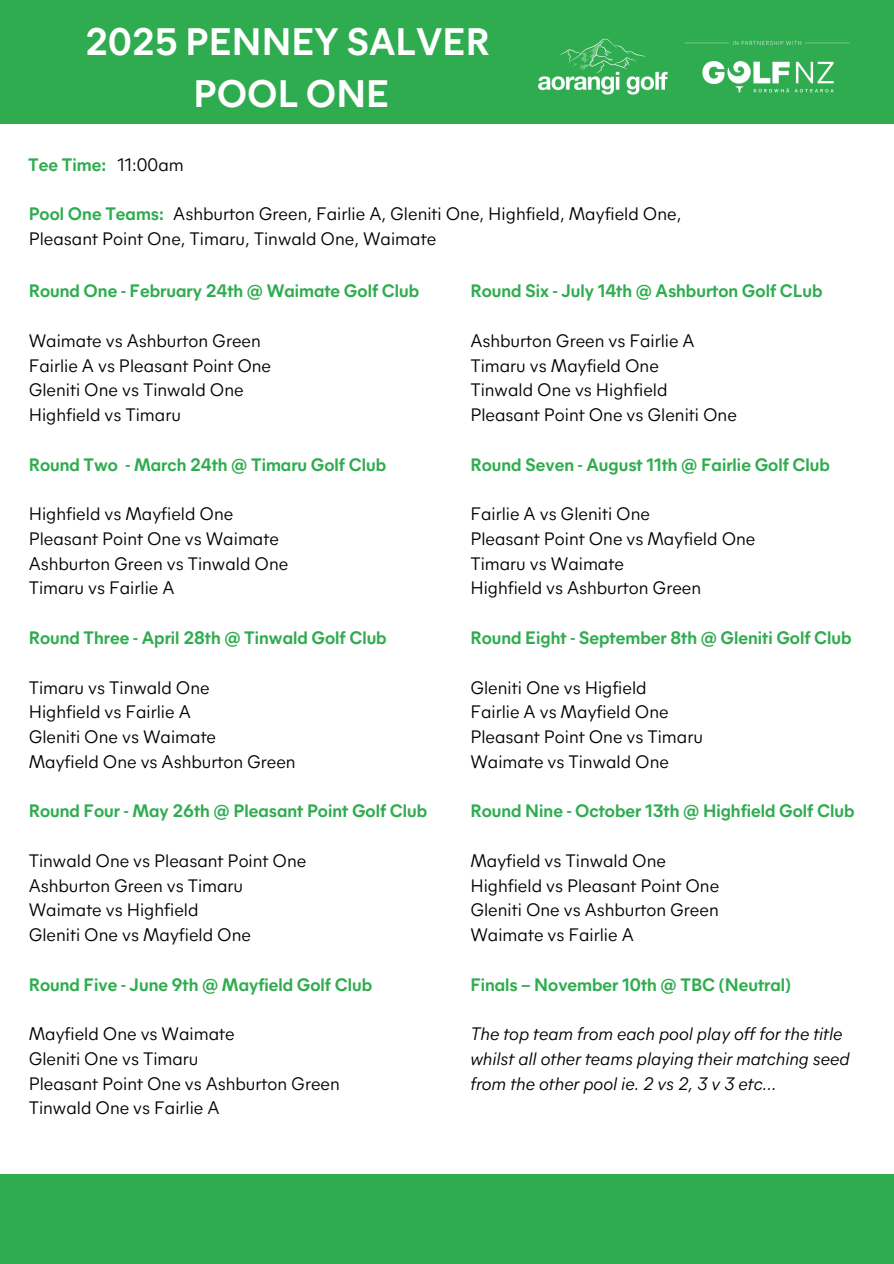
<style>
.page{position:relative;width:894px;height:1264px;background:#fff}
.page>*{position:absolute;margin:0;border:0;box-sizing:border-box;transform-origin:0 0}
.t1{font:700 38.25px/52.8px "Mier A";color:#fff;text-align:center}
.t2{font:18px "Mier A";color:#000}
.t3{font:700 18px "Mier A";color:#30ac50}
.t4{font:italic 18px "Mier A";color:#000}
</style>
<div class="page">
<div style="left:0;top:0;width:893px;height:123px;background:#30ac50"></div>
<div style="left:0;top:1174px;width:893px;height:89px;background:#30ac50"></div>
<img style="left:538px;top:38px;width:312px;height:57px">
<p class="t1" style="left:85px;top:12px;width:406px">2025 PENNEY SALVER<br>POOL ONE</p>
<h2 class="t3" style="left:28px;top:152px;width:79px">Tee Time:</h2>
<p class="t2" style="left:117px;top:152px;width:68px">11:00am</p>
<p class="t3" style="left:29px;top:200px;width:137px">Pool One Teams:</p>
<p class="t2" style="left:173px;top:200px;width:509px">Ashburton Green, Fairlie A, Gleniti One, Highfield, Mayfield One,</p>
<p class="t2" style="left:29px;top:225px;width:409px">Pleasant Point One, Timaru, Tinwald One, Waimate</p>
<p class="t3" style="left:29px;top:278px;width:392px">Round One - February 24th @ Waimate Golf Club</p>
<h1 class="t2" style="left:29px;top:327px;width:233px">Waimate vs Ashburton Green</h1>
<p class="t2" style="left:29px;top:352px;width:244px">Fairlie A vs Pleasant Point One</p>
<h2 class="t2" style="left:29px;top:377px;width:216px">Gleniti One vs Tinwald One</h2>
<p class="t2" style="left:29px;top:401px;width:154px">Highfield vs Timaru</p>
<p class="t3" style="left:29px;top:451px;width:359px">Round Two - March 24th @ Timaru Golf Club</p>
<p class="t2" style="left:29px;top:500px;width:206px">Highfield vs Mayfield One</p>
<h2 class="t2" style="left:29px;top:525px;width:252px">Pleasant Point One vs Waimate</h2>
<h2 class="t2" style="left:29px;top:550px;width:261px">Ashburton Green vs Tinwald One</h2>
<p class="t2" style="left:29px;top:575px;width:147px">Timaru vs Fairlie A</p>
<p class="t3" style="left:29px;top:624px;width:359px">Round Three - April 28th @ Tinwald Golf Club</p>
<p class="t2" style="left:29px;top:674px;width:182px">Timaru vs Tinwald One</p>
<p class="t2" style="left:29px;top:698px;width:163px">Highfield vs Fairlie A</p>
<h2 class="t2" style="left:29px;top:723px;width:189px">Gleniti One vs Waimate</h2>
<p class="t2" style="left:29px;top:748px;width:268px">Mayfield One vs Ashburton Green</p>
<p class="t3" style="left:29px;top:797px;width:400px">Round Four - May 26th @ Pleasant Point Golf Club</p>
<p class="t2" style="left:29px;top:847px;width:279px">Tinwald One vs Pleasant Point One</p>
<p class="t2" style="left:29px;top:872px;width:216px">Ashburton Green vs Timaru</p>
<h2 class="t2" style="left:29px;top:896px;width:171px">Waimate vs Highfield</h2>
<p class="t2" style="left:29px;top:921px;width:224px">Gleniti One vs Mayfield One</p>
<p class="t3" style="left:29px;top:971px;width:345px">Round Five - June 9th @ Mayfield Golf Club</p>
<p class="t2" style="left:29px;top:1020px;width:207px">Mayfield One vs Waimate</p>
<p class="t2" style="left:29px;top:1045px;width:171px">Gleniti One vs Timaru</p>
<h2 class="t2" style="left:29px;top:1070px;width:312px">Pleasant Point One vs Ashburton Green</h2>
<p class="t2" style="left:29px;top:1094px;width:192px">Tinwald One vs Fairlie A</p>
<p class="t3" style="left:470px;top:278px;width:353px">Round Six - July 14th @ Ashburton Golf CLub</p>
<p class="t2" style="left:470px;top:327px;width:226px">Ashburton Green vs Fairlie A</p>
<h2 class="t2" style="left:470px;top:352px;width:190px">Timaru vs Mayfield One</h2>
<p class="t2" style="left:470px;top:377px;width:199px">Tinwald One vs Highfield</p>
<p class="t2" style="left:470px;top:401px;width:268px">Pleasant Point One vs Gleniti One</p>
<p class="t3" style="left:470px;top:451px;width:361px">Round Seven - August 11th @ Fairlie Golf Club</p>
<p class="t2" style="left:470px;top:500px;width:181px">Fairlie A vs Gleniti One</p>
<h2 class="t2" style="left:470px;top:525px;width:286px">Pleasant Point One vs Mayfield One</h2>
<p class="t2" style="left:470px;top:550px;width:155px">Timaru vs Waimate</p>
<p class="t2" style="left:470px;top:575px;width:232px">Highfield vs Ashburton Green</p>
<p class="t3" style="left:470px;top:624px;width:382px">Round Eight - September 8th @ Gleniti Golf Club</p>
<p class="t2" style="left:470px;top:674px;width:178px">Gleniti One vs Higfield</p>
<h2 class="t2" style="left:470px;top:698px;width:200px">Fairlie A vs Mayfield One</h2>
<p class="t2" style="left:470px;top:723px;width:234px">Pleasant Point One vs Timaru</p>
<p class="t2" style="left:470px;top:748px;width:200px">Waimate vs Tinwald One</p>
<p class="t3" style="left:470px;top:797px;width:385px">Round Nine - October 13th @ Highfield Golf Club</p>
<p class="t2" style="left:470px;top:847px;width:197px">Mayfield vs Tinwald One</p>
<h2 class="t2" style="left:470px;top:872px;width:250px">Highfield vs Pleasant Point One</h2>
<p class="t2" style="left:470px;top:896px;width:250px">Gleniti One vs Ashburton Green</p>
<p class="t2" style="left:470px;top:921px;width:165px">Waimate vs Fairlie A</p>
<p class="t3" style="left:470px;top:971px;width:322px">Finals – November 10th @ TBC (Neutral)</p>
<p class="t4" style="left:470px;top:1020px;width:373px">The top team from each pool play off for the title</p>
<h2 class="t4" style="left:470px;top:1045px;width:380px">whilst all other teams playing their matching seed</h2>
<p class="t4" style="left:470px;top:1070px;width:307px">from the other pool ie. 2 vs 2, 3 v 3 etc...</p>
</div>
